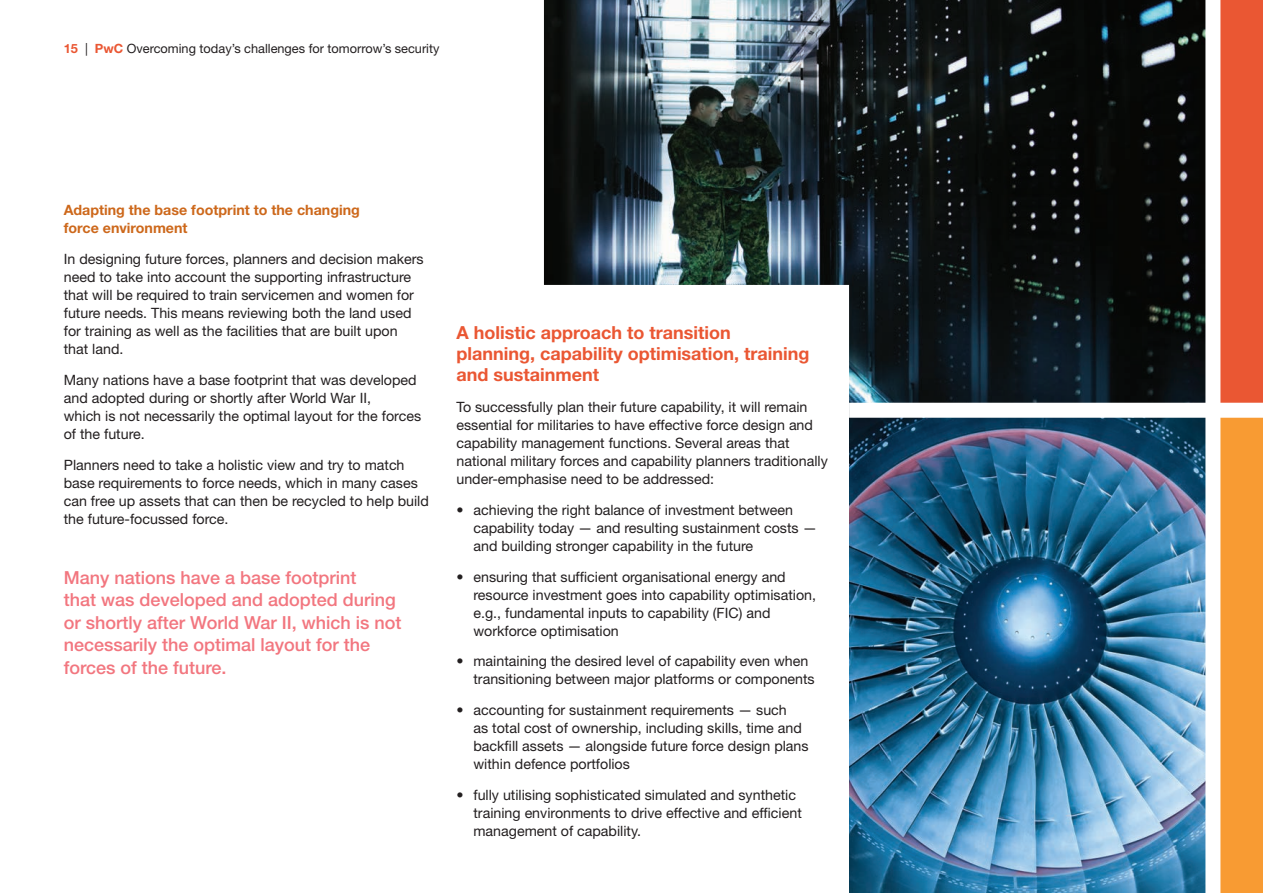
<style>
.page{position:relative;width:1263px;height:893px;background:#fff}
.page>*{position:absolute;margin:0;border:0;box-sizing:border-box;transform-origin:0 0}
.t1{font:500 18px/22.5px "Helvetica Neue";color:#f2767f}
.t2{font:700 18px/21px "Helvetica Neue";color:#ea5733}
.t3{font:14.25px/18px "Helvetica Neue";color:#231f20}
.t4{font:700 14.25px/18px "Helvetica Neue";color:#cd681b}
.t5{font:12.75px "Helvetica Neue";color:#231f20}
.s1{font-weight:700;color:#ea5733}
</style>
<div class="page">
<img style="left:544px;top:0;width:661px;height:403px">
<img style="left:849px;top:418px;width:356px;height:475px">
<div style="left:1220px;top:410px;width:43px;height:483px;background:#f89b33"></div>
<div style="left:1220px;top:0;width:43px;height:410px;background:#ea5733"></div>
<div style="left:849px;top:403px;width:414px;height:15px;background:#fff"></div>
<p class="t5" style="left:64px;top:40px;width:377px"><span class="s1">15</span> | <span class="s1">PwC</span> Overcoming today’s challenges for tomorrow’s security</p>
<p class="t4" style="left:64px;top:201px;width:298px">Adapting the base footprint to the changing force environment</p>
<p class="t3" style="left:64px;top:250px;width:361px">In designing future forces, planners and decision makers need to take into account the supporting infrastructure that will be required to train servicemen and women for future needs. This means reviewing both the land used for training as well as the facilities that are built upon that land.</p>
<p class="t3" style="left:64px;top:370px;width:359px">Many nations have a base footprint that was developed and adopted during or shortly after World War II,<br>which is not necessarily the optimal layout for the forces of the future.</p>
<p class="t3" style="left:64px;top:455px;width:367px">Planners need to take a holistic view and try to match base requirements to force needs, which in many cases can free up assets that can then be recycled to help build the future-focussed force.</p>
<p class="t1" style="left:64px;top:566px;width:339px">Many nations have a base footprint<br>that was developed and adopted during or shortly after World War II, which is not necessarily the optimal layout for the forces of the future.</p>
<p class="t2" style="left:456px;top:322px;width:355px">A holistic approach to transition planning, capability optimisation, training and sustainment</p>
<p class="t3" style="left:456px;top:398px;width:373px">To successfully plan their future capability, it will remain essential for militaries to have effective force design and capability management functions. Several areas that national military forces and capability planners traditionally under-emphasise need to be addressed:</p>
<p class="t3" style="left:473px;top:501px;width:345px;text-indent:-17px">• achieving the right balance of investment between capability today — and resulting sustainment costs — and building stronger capability in the future</p>
<p class="t3" style="left:473px;top:567px;width:344px;text-indent:-17px">• ensuring that sufficient organisational energy and resource investment goes into capability optimisation, e.g., fundamental inputs to capability (FIC) and workforce optimisation</p>
<p class="t3" style="left:473px;top:652px;width:343px;text-indent:-17px">• maintaining the desired level of capability even when transitioning between major platforms or components</p>
<p class="t3" style="left:473px;top:701px;width:337px;text-indent:-17px">• accounting for sustainment requirements — such<br>as total cost of ownership, including skills, time and backfill assets — alongside future force design plans within defence portfolios</p>
<p class="t3" style="left:473px;top:786px;width:330px;text-indent:-17px">• fully utilising sophisticated simulated and synthetic training environments to drive effective and efficient management of capability.</p>
</div>
